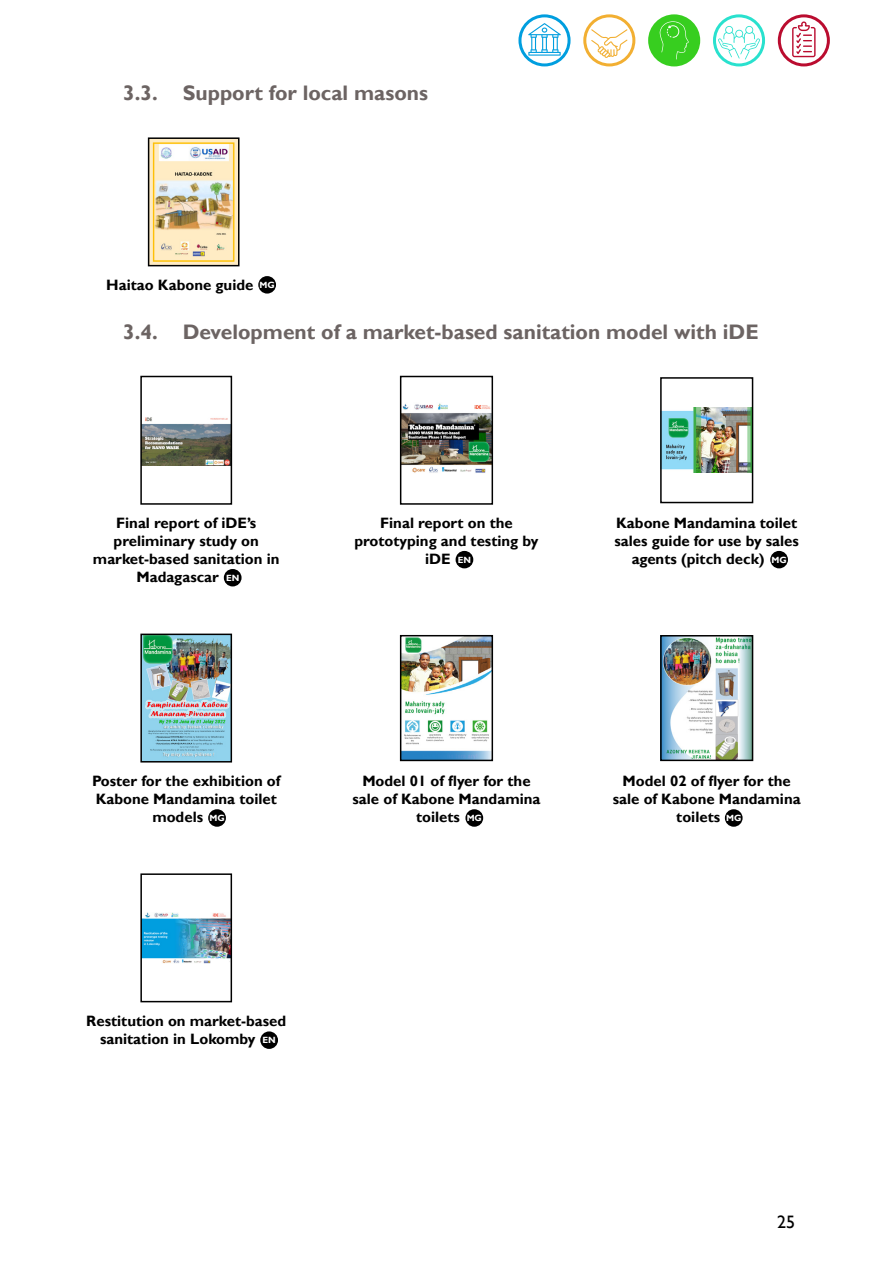
<style>
.page{position:relative;width:893px;height:1263px;background:#fff}
.page>*{position:absolute;margin:0;border:0;box-sizing:border-box;transform-origin:0 0}
.t1{font:700 21px "Gill Sans";color:#6c6463}
.t2{font:18px "Gill Sans";color:#000}
.t3{font:700 15px/18px "Gill Sans";color:#000}
.t4{font:700 9px "Gill Sans";color:#fff}
</style>
<div class="page">
<img style="left:151px;top:140px;width:85px;height:123px">
<div style="left:148px;top:137px;width:91px;height:129px;border:2px solid #000"></div>
<img style="left:143px;top:417px;width:86px;height:48px">
<div style="left:140px;top:376px;width:92px;height:129px;border:2px solid #000"></div>
<img style="left:403px;top:403px;width:87px;height:70px">
<div style="left:400px;top:376px;width:93px;height:129px;border:2px solid #000"></div>
<img style="left:663px;top:408px;width:87px;height:65px">
<div style="left:660px;top:377px;width:93px;height:126px;border:2px solid #000"></div>
<img style="left:143px;top:637px;width:86px;height:122px">
<div style="left:140px;top:634px;width:92px;height:128px;border:2px solid #000"></div>
<img style="left:403px;top:638px;width:87px;height:120px">
<div style="left:400px;top:635px;width:93px;height:126px;border:2px solid #000"></div>
<img style="left:663px;top:638px;width:87px;height:120px">
<div style="left:660px;top:635px;width:93px;height:126px;border:2px solid #000"></div>
<img style="left:143px;top:912px;width:86px;height:51px">
<div style="left:140px;top:873px;width:92px;height:129px;border:2px solid #000"></div>
<svg style="left:520px;top:16px;width:49px;height:49px"></svg>
<div style="left:518px;top:14px;width:53px;height:52px;border:3px solid #009edf;border-radius:50%"></div>
<svg style="left:585px;top:16px;width:49px;height:49px"></svg>
<div style="left:583px;top:14px;width:52px;height:52px;border:3px solid #f2af32;border-radius:50%"></div>
<div style="left:650px;top:16px;width:49px;height:49px;background:#37ce1f;border-radius:50%"></div>
<div style="left:648px;top:14px;width:52px;height:52px;border:3px solid #37ce1f;border-radius:50%"></div>
<svg style="left:714px;top:16px;width:49px;height:49px"></svg>
<div style="left:713px;top:14px;width:52px;height:52px;border:3px solid #29e1ce;border-radius:50%"></div>
<svg style="left:779px;top:16px;width:49px;height:49px"></svg>
<div style="left:778px;top:14px;width:52px;height:52px;border:3px solid #ba0c2f;border-radius:50%"></div>
<svg style="left:528px;top:23px;width:33px;height:33px"></svg>
<svg style="left:718px;top:26px;width:42px;height:34px"></svg>
<svg style="left:591px;top:29px;width:36px;height:29px"></svg>
<svg style="left:659px;top:21px;width:30px;height:38px"></svg>
<svg style="left:792px;top:21px;width:23px;height:36px"></svg>
<div style="left:258px;top:276px;width:18px;height:18px;background:#000;border-radius:50%"></div>
<div style="left:224px;top:569px;width:18px;height:17px;background:#000;border-radius:50%"></div>
<div style="left:456px;top:551px;width:17px;height:17px;background:#000;border-radius:50%"></div>
<div style="left:770px;top:551px;width:18px;height:17px;background:#000;border-radius:50%"></div>
<div style="left:208px;top:809px;width:18px;height:18px;background:#000;border-radius:50%"></div>
<div style="left:260px;top:1031px;width:18px;height:18px;background:#000;border-radius:50%"></div>
<div style="left:465px;top:809px;width:18px;height:18px;background:#000;border-radius:50%"></div>
<div style="left:725px;top:809px;width:18px;height:18px;background:#000;border-radius:50%"></div>
<h1 class="t1" style="left:123px;top:80px;width:306px">3.3. Support for local masons</h1>
<p class="t3" style="left:106px;top:276px;width:149px">Haitao Kabone guide</p>
<p class="t4" style="left:260px;top:279px;width:17px">MG</p>
<h1 class="t1" style="left:123px;top:319px;width:637px">3.4. Development of a market-based sanitation model with iDE</h1>
<p class="t3" style="left:116px;top:515px;width:142px">Final report of iDE’s</p>
<p class="t3" style="left:114px;top:533px;width:147px">preliminary study on</p>
<p class="t3" style="left:93px;top:551px;width:188px">market-based sanitation in</p>
<p class="t3" style="left:137px;top:569px;width:84px">Madagascar</p>
<p class="t4" style="left:226px;top:572px;width:15px">EN</p>
<p class="t3" style="left:380px;top:515px;width:134px">Final report on the</p>
<p class="t3" style="left:354px;top:533px;width:186px">prototyping and testing by</p>
<p class="t3" style="left:425px;top:551px;width:27px">iDE</p>
<p class="t3" style="left:616px;top:515px;width:183px">Kabone Mandamina toilet</p>
<p class="t3" style="left:614px;top:533px;width:186px">sales guide for use by sales</p>
<p class="t3" style="left:632px;top:551px;width:134px">agents (pitch deck)</p>
<p class="t4" style="left:458px;top:554px;width:15px">EN</p>
<p class="t4" style="left:771px;top:554px;width:17px">MG</p>
<p class="t3" style="left:92px;top:772px;width:190px">Poster for the exhibition of</p>
<p class="t3" style="left:96px;top:790px;width:183px">Kabone Mandamina toilet</p>
<p class="t3" style="left:152px;top:808px;width:52px">models</p>
<p class="t4" style="left:209px;top:813px;width:17px">MG</p>
<p class="t3" style="left:362px;top:772px;width:170px">Model 01 of flyer for the</p>
<p class="t3" style="left:353px;top:790px;width:189px">sale of Kabone Mandamina</p>
<p class="t3" style="left:416px;top:808px;width:45px">toilets</p>
<p class="t3" style="left:623px;top:772px;width:170px">Model 02 of flyer for the</p>
<p class="t3" style="left:613px;top:790px;width:189px">sale of Kabone Mandamina</p>
<p class="t3" style="left:676px;top:808px;width:45px">toilets</p>
<p class="t4" style="left:467px;top:813px;width:17px">MG</p>
<p class="t4" style="left:726px;top:813px;width:17px">MG</p>
<p class="t3" style="left:100px;top:1012px;width:188px;text-indent:-14px">Restitution on market-based sanitation in Lokomby</p>
<p class="t4" style="left:262px;top:1035px;width:15px">EN</p>
<p class="t2" style="left:777px;top:1212px;width:19px">25</p>
</div>
